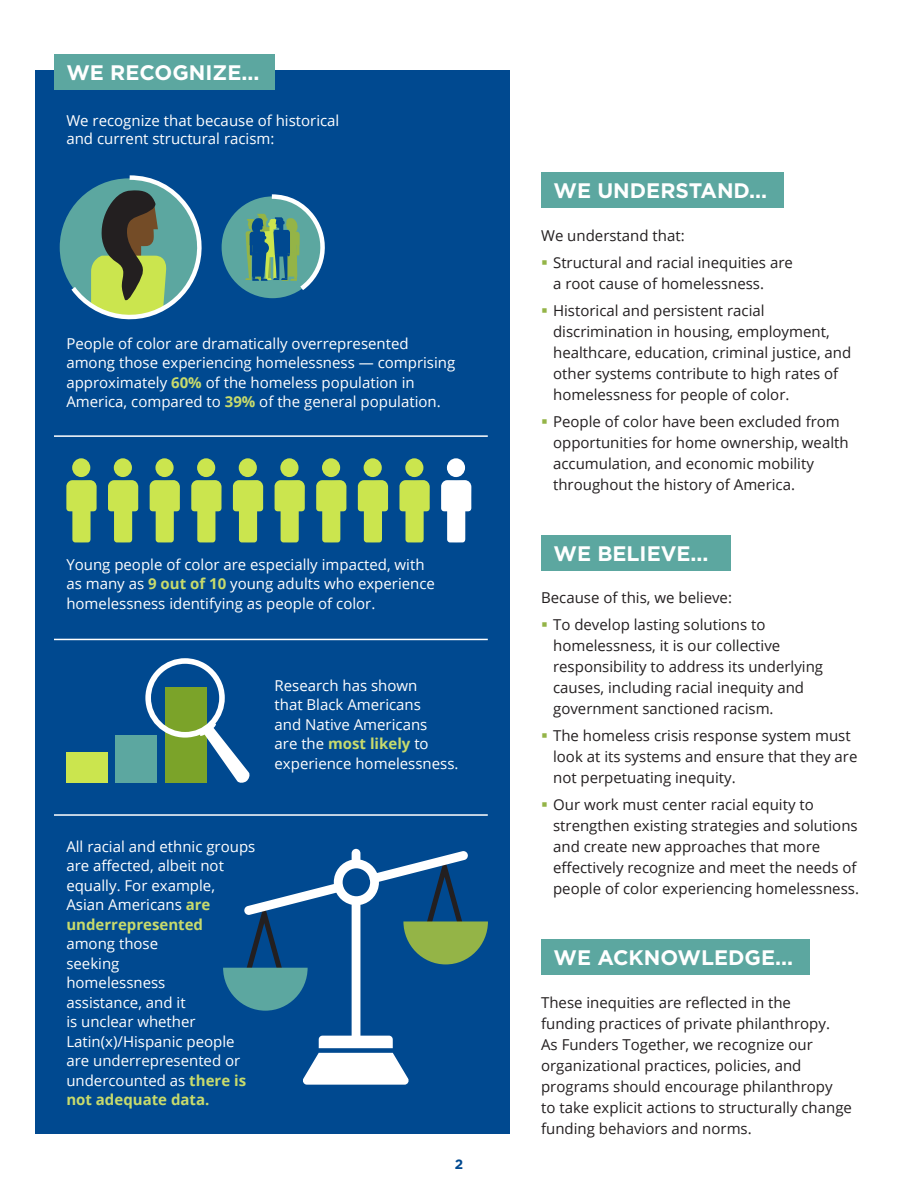
<style>
.page{position:relative;width:918px;height:1188px;background:#fff}
.page>*{position:absolute;margin:0;border:0;box-sizing:border-box;transform-origin:0 0}
.Title_-_Goth_caps{font:700 21px "Gotham";color:#fff}
.body_-_10pt{font:15px/21px "Open Sans";color:#231f20}
.body_-_10pt-2{font:15px/19.5px "Open Sans";color:#fff}
.body_-_10pt-3{font:700 13.5px "Gotham";color:#004990}
.s1{font-weight:700;color:#c8db6c}
.s2{color:#94b447}
</style>
<div class="page">
<div style="left:35px;top:71px;width:474px;height:1063px;background:#004990"></div>
<div style="left:54px;top:54px;width:220px;height:36px;background:#5ca7a0"></div>
<div style="left:541px;top:172px;width:243px;height:36px;background:#5ca7a0"></div>
<hr style="left:54px;top:435px;width:434px;height:2px;background:#fff">
<hr style="left:54px;top:639px;width:434px;height:1px;background:#fff">
<hr style="left:54px;top:814px;width:434px;height:2px;background:#fff">
<div style="left:222px;top:196px;width:101px;height:102px;background:#5ca7a0;border-radius:50%"></div>
<div style="left:541px;top:535px;width:189px;height:36px;background:#5ca7a0"></div>
<div style="left:541px;top:939px;width:268px;height:36px;background:#5ca7a0"></div>
<svg style="left:67px;top:175px;width:135px;height:145px"></svg>
<svg style="left:245px;top:194px;width:80px;height:101px"></svg>
<svg style="left:66px;top:480px;width:31px;height:62px"></svg>
<div style="left:72px;top:458px;width:18px;height:19px;background:#cbe54e;border-radius:50%"></div>
<svg style="left:233px;top:480px;width:30px;height:62px"></svg>
<div style="left:239px;top:458px;width:18px;height:19px;background:#cbe54e;border-radius:50%"></div>
<svg style="left:108px;top:480px;width:30px;height:62px"></svg>
<div style="left:114px;top:458px;width:18px;height:19px;background:#cbe54e;border-radius:50%"></div>
<svg style="left:275px;top:480px;width:30px;height:62px"></svg>
<div style="left:280px;top:458px;width:19px;height:19px;background:#cbe54e;border-radius:50%"></div>
<svg style="left:150px;top:480px;width:30px;height:62px"></svg>
<div style="left:155px;top:458px;width:19px;height:19px;background:#cbe54e;border-radius:50%"></div>
<svg style="left:316px;top:480px;width:31px;height:62px"></svg>
<div style="left:322px;top:458px;width:18px;height:19px;background:#cbe54e;border-radius:50%"></div>
<svg style="left:399px;top:480px;width:31px;height:62px"></svg>
<div style="left:405px;top:458px;width:18px;height:19px;background:#cbe54e;border-radius:50%"></div>
<svg style="left:191px;top:480px;width:31px;height:62px"></svg>
<div style="left:197px;top:458px;width:18px;height:19px;background:#cbe54e;border-radius:50%"></div>
<svg style="left:358px;top:480px;width:30px;height:62px"></svg>
<div style="left:364px;top:458px;width:18px;height:19px;background:#cbe54e;border-radius:50%"></div>
<svg style="left:441px;top:480px;width:30px;height:62px"></svg>
<div style="left:447px;top:458px;width:18px;height:19px;background:#fff;border-radius:50%"></div>
<div style="left:66px;top:752px;width:42px;height:31px;background:#cbe54e"></div>
<div style="left:116px;top:735px;width:41px;height:48px;background:#5ca7a0"></div>
<svg style="left:145px;top:658px;width:105px;height:125px"></svg>
<svg style="left:223px;top:849px;width:265px;height:236px"></svg>
<p class="Title_-_Goth_caps" style="left:66px;top:61px;width:195px">WE RECOGNIZE...</p>
<p class="body_-_10pt-2" style="left:66px;top:111px;width:275px;line-height:18px">We recognize that because of historical and current structural racism:</p>
<p class="body_-_10pt-2" style="left:66px;top:333px;width:390px">People of color are dramatically overrepresented among those experiencing homelessness — comprising approximately <span class="s1">60%</span> of the homeless population in America, compared to <span class="s1">39%</span> of the general population.</p>
<p class="body_-_10pt-2" style="left:66px;top:554px;width:370px">Young people of color are especially impacted, with as many as <span class="s1">9 out of 10</span> young adults who experience homelessness identifying as people of color.</p>
<p class="body_-_10pt-2" style="left:275px;top:675px;width:185px">Research has shown<br>that Black Americans<br>and Native Americans<br>are the <span class="s1">most likely</span> to experience homelessness.</p>
<p class="body_-_10pt-2" style="left:66px;top:836px;width:190px">All racial and ethnic groups are affected, albeit not equally. For example,<br>Asian Americans <span class="s1">are underrepresented </span>among those<br>seeking<br>homelessness<br>assistance, and it<br>is unclear whether<br>Latin(x)/Hispanic people are underrepresented or undercounted as <span class="s1">there is not adequate data.</span></p>
<p class="body_-_10pt-3" style="left:455px;top:1156px;width:10px">2</p>
<p class="Title_-_Goth_caps" style="left:554px;top:179px;width:215px">WE UNDERSTAND...</p>
<p class="body_-_10pt" style="left:541px;top:225px;width:145px">We understand that:</p>
<p class="body_-_10pt" style="left:553px;top:252px;width:241px;text-indent:-12px"><span class="s2">▪</span> Structural and racial inequities are a root cause of homelessness.</p>
<p class="body_-_10pt" style="left:553px;top:300px;width:300px;text-indent:-12px"><span class="s2">▪</span> Historical and persistent racial discrimination in housing, employment, healthcare, education, criminal justice, and other systems contribute to high rates of homelessness for people of color.</p>
<p class="body_-_10pt" style="left:553px;top:411px;width:297px;text-indent:-12px"><span class="s2">▪</span> People of color have been excluded from opportunities for home ownership, wealth accumulation, and economic mobility throughout the history of America.</p>
<p class="Title_-_Goth_caps" style="left:554px;top:542px;width:157px">WE BELIEVE...</p>
<p class="body_-_10pt" style="left:541px;top:586px;width:192px">Because of this, we believe:</p>
<p class="body_-_10pt" style="left:553px;top:613px;width:272px;text-indent:-12px"><span class="s2">▪</span> To develop lasting solutions to homelessness, it is our collective responsibility to address its underlying causes, including racial inequity and government sanctioned racism.</p>
<p class="body_-_10pt" style="left:553px;top:724px;width:306px;text-indent:-12px"><span class="s2">▪</span> The homeless crisis response system must look at its systems and ensure that they are not perpetuating inequity.</p>
<p class="body_-_10pt" style="left:553px;top:793px;width:307px;text-indent:-12px"><span class="s2">▪</span> Our work must center racial equity to strengthen existing strategies and solutions and create new approaches that more effectively recognize and meet the needs of people of color experiencing homelessness.</p>
<p class="Title_-_Goth_caps" style="left:554px;top:946px;width:241px">WE ACKNOWLEDGE...</p>
<p class="body_-_10pt" style="left:541px;top:992px;width:293px">These inequities are reflected in the funding practices of private philanthropy.<br>As Funders Together, we recognize our organizational practices, policies, and programs should encourage philanthropy</p>
<p class="body_-_10pt" style="left:541px;top:1097px;width:312px">to take explicit actions to structurally change funding behaviors and norms.</p>
</div>
